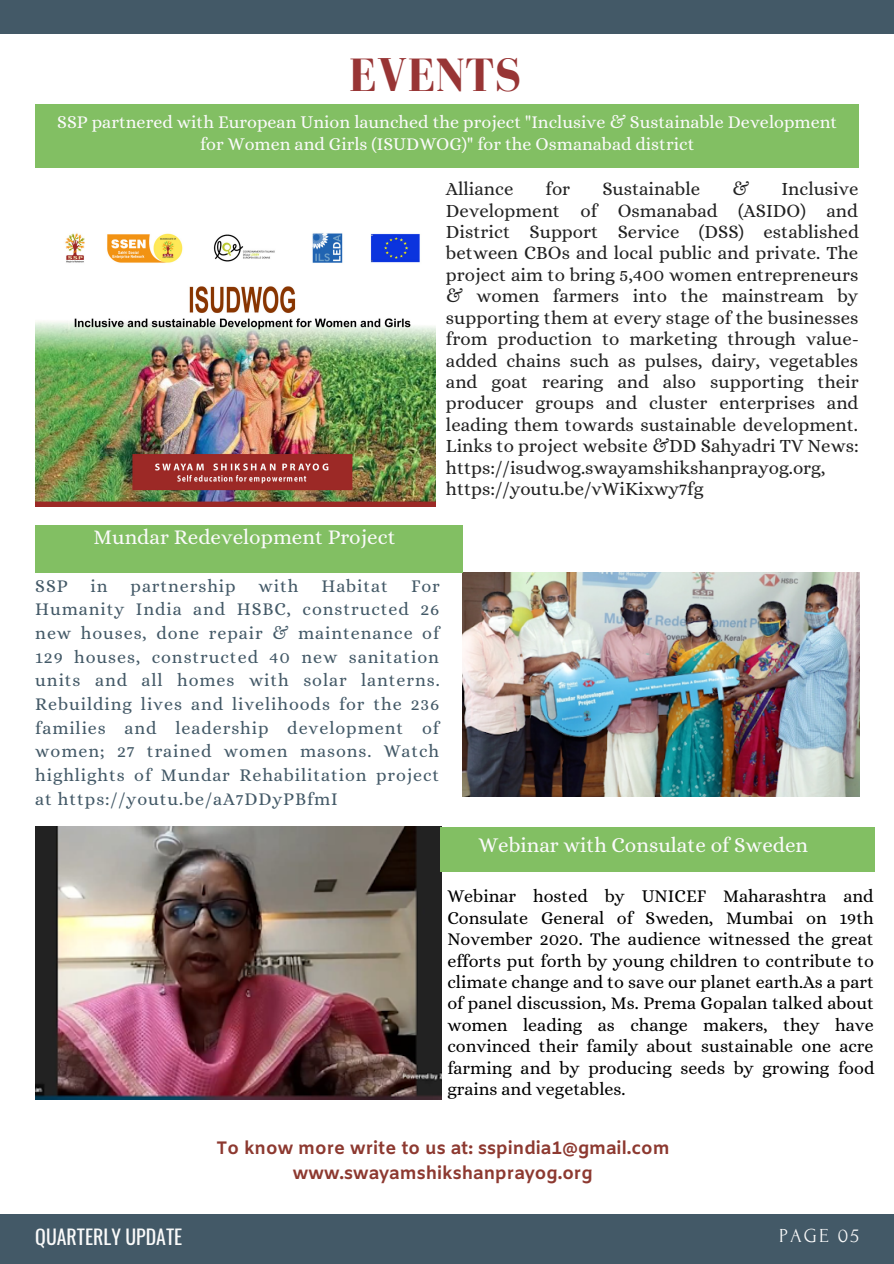
<style>
.page{position:relative;width:894px;height:1264px;background:#fff}
.page>*{position:absolute;margin:0;border:0;box-sizing:border-box;transform-origin:0 0}
.t1{font:700 48px "Bodoni FLF";letter-spacing:.01em;color:#983535}
.t2{font:21px "Alice";color:#fafafa}
.t3{font:19.8px "Oswald";color:#fafafa}
.t4{font:19.8px "Forum";letter-spacing:.1em;color:#fafafa}
.t5{font:18.75px/21.5px "Alice";color:#222}
.t6{font:18px/21.5px "Alice";color:#000;text-align:justify}
.t7{font:18px/23.7px "Alice";letter-spacing:.05em;color:#435967;text-align:justify}
.t8{font:18px/21.5px "Alice";color:#fafafa;text-align:center}
.t9{font:700 18px "Amiko";color:#8d3930}
</style>
<div class="page">
<div style="left:0;top:0;width:893px;height:33px;background:#435967"></div>
<img style="left:35px;top:233px;width:400px;height:273px">
<img style="left:462px;top:572px;width:396px;height:224px">
<img style="left:35px;top:826px;width:406px;height:273px">
<div style="left:0;top:1214px;width:893px;height:49px;background:#435967"></div>
<div style="left:35px;top:105px;width:823px;height:63px;background:#82bf63"></div>
<div style="left:35px;top:525px;width:427px;height:47px;background:#82bf63"></div>
<div style="left:440px;top:826px;width:434px;height:45px;background:#82bf63"></div>
<p class="t1" style="left:349px;top:49px;width:174px">EVENTS</p>
<p class="t8" style="left:57px;top:111px;width:781px">SSP partnered with European Union launched the project "Inclusive &amp; Sustainable Development for Women and Girls (ISUDWOG)" for the Osmanabad district</p>
<p class="t2" style="left:93px;top:525px;width:303px">Mundar Redevelopment Project</p>
<p class="t5" style="left:446px;top:178px;width:69px">Alliance</p>
<p class="t5" style="left:545px;top:178px;width:26px">for</p>
<p class="t5" style="left:602px;top:178px;width:99px">Sustainable</p>
<p class="t5" style="left:732px;top:178px;width:19px">&amp;</p>
<p class="t5" style="left:446px;top:178px;width:414px;text-indent:335px">Inclusive Development of Osmanabad (ASIDO) and District Support Service (DSS) established between CBOs and local public and private. The project aim to bring 5,400 women entrepreneurs &amp; women farmers into the mainstream by supporting them at every stage of the businesses from production to marketing through value&shy;added chains such as pulses, dairy, vegetables and goat rearing and also supporting their producer groups and cluster enterprises and leading them towards sustainable development.<br>Links to project website &amp;DD Sahyadri TV News: https://isudwog.swayamshikshanprayog.org, https://youtu.be/vWiKixwy7fg</p>
<p class="t7" style="left:35px;top:573px;width:34px">SSP</p>
<p class="t7" style="left:91px;top:573px;width:19px">in</p>
<p class="t7" style="left:131px;top:573px;width:106px">partnership</p>
<p class="t7" style="left:258px;top:573px;width:41px">with</p>
<p class="t7" style="left:321px;top:573px;width:68px">Habitat</p>
<p class="t7" style="left:35px;top:573px;width:406px;text-indent:375px">For Humanity India and HSBC, constructed 26 new houses, done repair &amp; maintenance of 129 houses, constructed 40 new sanitation units and all homes with solar lanterns.<br>Rebuilding lives and livelihoods for the 236 families and leadership development of women; 27 trained women masons. Watch highlights of Mundar Rehabilitation project at https://youtu.be/aA7DDyPBfmI</p>
<p class="t2" style="left:478px;top:832px;width:331px">Webinar with Consulate of Sweden</p>
<p class="t6" style="left:447px;top:885px;width:428px">Webinar hosted by UNICEF Maharashtra and Consulate General of Sweden, Mumbai on 19th November 2020. The audience witnessed the great efforts put forth by young children to contribute to climate change and to save our planet earth.As a part of panel discussion, Ms. Prema Gopalan talked about women leading as change makers, they have convinced their family about sustainable one acre farming and by producing seeds by growing food grains and vegetables.</p>
<p class="t9" style="left:216px;top:1137px;width:455px">To know more write to us at: sspindia1@gmail.com</p>
<p class="t9" style="left:293px;top:1162px;width:301px">www.swayamshikshanprayog.org</p>
<p class="t3" style="left:35px;top:1221px;width:148px">QUARTERLY UPDATE</p>
<p class="t4" style="left:779px;top:1224px;width:81px">PAGE 05</p>
</div>
